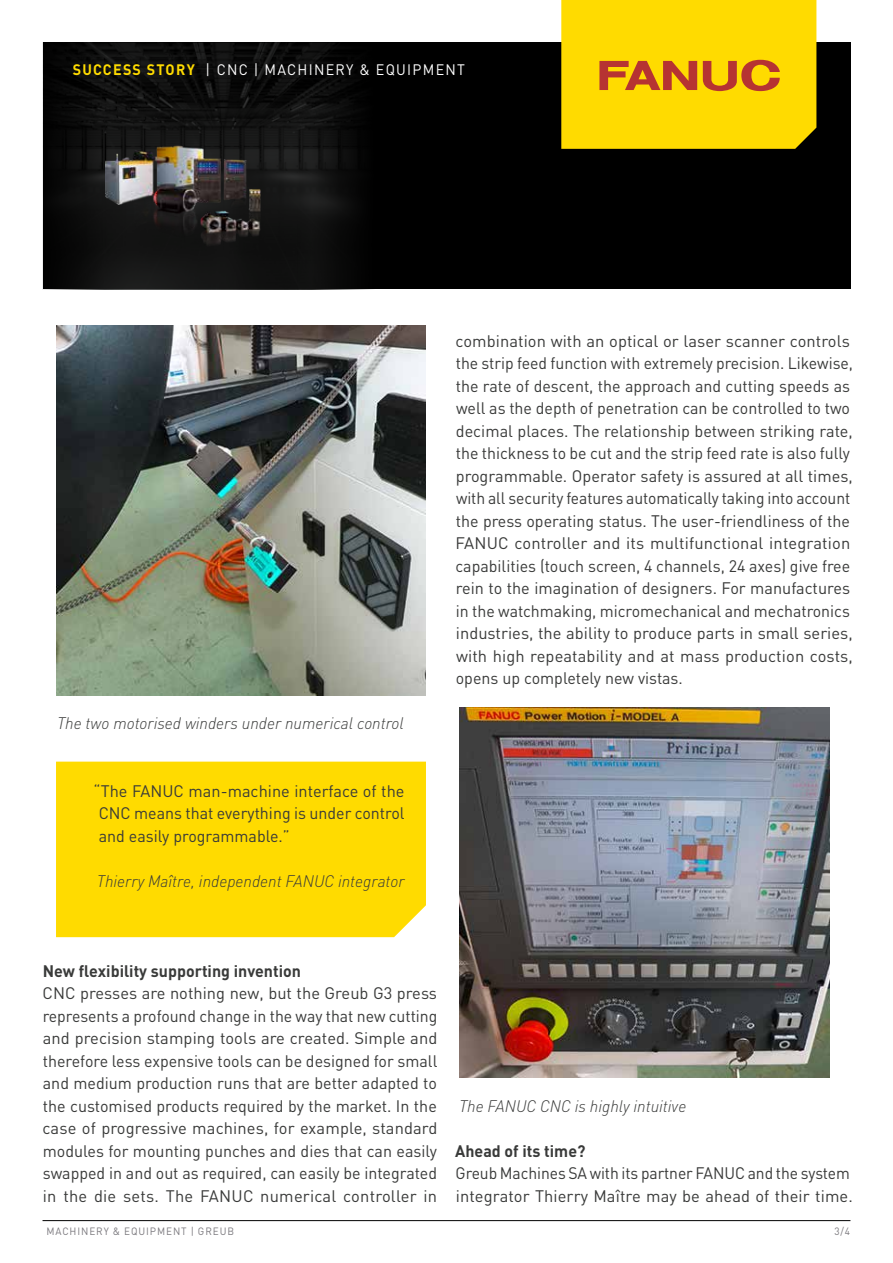
<style>
.page{position:relative;width:893px;height:1263px;background:#fff}
.page>*{position:absolute;margin:0;border:0;box-sizing:border-box;transform-origin:0 0}
.t1{font:16.5px/22.5px "DIN Pro";color:#393a39;text-align:justify}
.t2{font:italic 300 16.5px "DIN Pro";color:#393a39}
.t3{font:16.5px/22.5px "DIN Pro";color:#393a39;scale:.95 1}
.t4{font:700 16.5px "DIN Pro";color:#393a39}
.t5{font:15px "DIN Pro";letter-spacing:.09em;color:#fff;scale:.95 1}
.t6{font:10.5px "DIN Pro";letter-spacing:.09em;color:#7b797e;scale:.95 1}
.s1{font-weight:700;color:#ffdb00}
</style>
<div class="page">
<svg style="left:43px;top:43px;width:807px;height:246px;background:#040404"></svg>
<hr style="left:43px;top:1220px;width:807px;height:1px;background:#000">
<svg style="left:561px;top:0;width:255px;height:149px;background:#f7cc04"></svg>
<img style="left:105px;top:131px;width:222px;height:133px">
<img style="left:56px;top:326px;width:370px;height:370px">
<div style="left:56px;top:762px;width:370px;height:175px;background:#ffdb00"></div>
<img style="left:459px;top:707px;width:370px;height:370px">
<p class="t5" style="left:73px;top:60px;width:414px"><span class="s1">SUCCESS STORY</span> | CNC | MACHINERY &amp; EQUIPMENT</p>
<p class="t2" style="left:57px;top:713px;width:348px">The two motorised winders under numerical control</p>
<p class="t1" style="left:99px;top:779px;width:307px;text-indent:-5px">“The FANUC man-machine interface of the CNC means that everything is under control and easily programmable.”</p>
<p class="t2" style="left:97px;top:870px;width:309px">Thierry Maître, independent FANUC integrator</p>
<p class="t1" style="left:456px;top:329px;width:399px;text-align:left">combination with an optical or laser scanner controls the strip feed function with extremely precision. Likewise, the rate of descent, the approach and cutting speeds as well as the depth of penetration can be controlled to two decimal places. The relationship between striking rate, the thickness to be cut and the strip feed rate is also fully programmable. Operator safety is assured at all times, with all security features automatically taking into account the press operating status. The user-friendliness of the FANUC controller and its multifunctional integration capabilities (touch screen, 4 channels, 24 axes) give free rein to the imagination of designers. For manufactures in the watchmaking, micromechanical and mechatronics industries, the ability to produce parts in small series, with high repeatability and at mass production costs, opens up completely new vistas.</p>
<p class="t4" style="left:43px;top:960px;width:260px">New flexibility supporting invention</p>
<p class="t1" style="left:43px;top:981px;width:396px">CNC presses are nothing new, but the Greub G3 press represents a profound change in the way that new cutting and precision stamping tools are created. Simple and therefore less expensive tools can be designed for small and medium production runs that are better adapted to the customised products required by the market. In the case of progressive machines, for example, standard modules for mounting punches and dies that can easily swapped in and out as required, can easily be integrated in the die sets. The FANUC numerical controller in</p>
<p class="t2" style="left:459px;top:1095px;width:229px">The FANUC CNC is highly intuitive</p>
<p class="t4" style="left:455px;top:1140px;width:132px">Ahead of its time?</p>
<p class="t3" style="left:456px;top:1161px;width:420px">Greub Machines SA with its partner FANUC and the system integrator Thierry Maître may be ahead of their time.</p>
<p class="t6" style="left:46px;top:1224px;width:199px">MACHINERY &amp; EQUIPMENT | GREUB</p>
<p class="t6" style="left:835px;top:1224px;width:18px">3/4</p>
</div>
